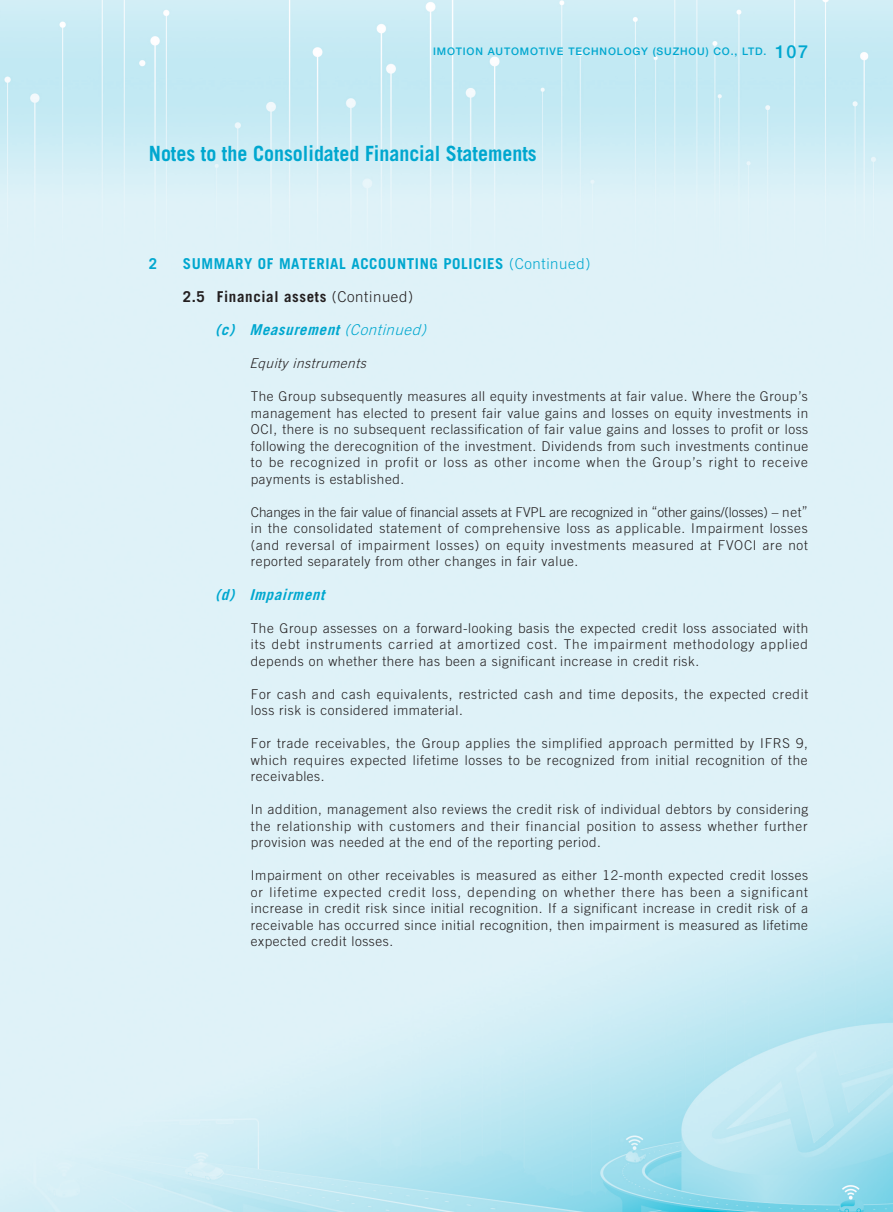
<style>
.page{position:relative;width:893px;height:1212px;background:#fff}
.page>*{position:absolute;margin:0;border:0;box-sizing:border-box;transform-origin:0 0}
.t1{font:700 21px "Trade Gothic LT Std";color:#00a7cf;scale:.95 1}
.t2{font:700 15px "Trade Gothic LT Std";letter-spacing:.04em;color:#00a7cf}
.t3{font:italic 700 15px "Trade Gothic LT Std";color:#00a7cf}
.t4{font:700 15px "Trade Gothic LT Std";letter-spacing:.04em;color:#231f20}
.t5{font:300 13.5px/16.5px "Trade Gothic LT Std";letter-spacing:.04em;color:#231f20;text-align:justify}
.t6{font:italic 300 13.5px "Trade Gothic LT Std";color:#231f20}
.t7{font:500 10.5px "Helvetica Neue LT Std";letter-spacing:.08em;color:#00a7cf}
.s1{font-size:18px}
.s2{font-weight:300}
</style>
<div class="page">
<img style="left:0;top:0;width:893px;height:1212px">
<p class="t7" style="left:433px;top:45px;width:376px">IMOTION AUTOMOTIVE TECHNOLOGY (SUZHOU) CO., LTD. <span class="s1">107</span></p>
<h1 class="t1" style="left:149px;top:141px;width:410px">Notes to the Consolidated Financial Statements</h1>
<p class="t2" style="left:149px;top:254px;width:10px">2</p>
<p class="t2" style="left:183px;top:254px;width:409px">SUMMARY OF MATERIAL ACCOUNTING POLICIES <span class="s2">(Continued)</span></p>
<p class="t4" style="left:183px;top:287px;width:232px">2.5 Financial assets <span class="s2">(Continued)</span></p>
<p class="t3" style="left:215px;top:321px;width:216px">(c) Measurement<span class="s2">(Continued)</span></p>
<p class="t6" style="left:249px;top:356px;width:122px">Equityinstruments</p>
<p class="t5" style="left:251px;top:388px;width:559px">The Group subsequently measures all equity investments at fair value. Where the Group’s management has elected to present fair value gains and losses on equity investments in OCI, there is no subsequent reclassification of fair value gains and losses to profit or loss following the derecognition of the investment. Dividends from such investments continue to be recognized in profit or loss as other income when the Group’s right to receive payments is established.</p>
<p class="t5" style="left:251px;top:504px;width:559px">Changes in the fair value of financial assets at FVPL are recognized in “other gains/(losses) – net” in the consolidated statement of comprehensive loss as applicable. Impairment losses (and reversal of impairment losses) on equity investments measured at FVOCI are not reported separately from other changes in fair value.</p>
<p class="t3" style="left:215px;top:585px;width:115px">(d) Impairment</p>
<p class="t5" style="left:251px;top:619px;width:559px">The Group assesses on a forward-looking basis the expected credit loss associated with its debt instruments carried at amortized cost. The impairment methodology applied depends on whether there has been a significant increase in credit risk.</p>
<p class="t5" style="left:251px;top:685px;width:559px">For cash and cash equivalents, restricted cash and time deposits, the expected credit loss risk is considered immaterial.</p>
<p class="t5" style="left:251px;top:735px;width:559px">For trade receivables, the Group applies the simplified approach permitted by IFRS 9, which requires expected lifetime losses to be recognized from initial recognition of the receivables.</p>
<p class="t5" style="left:251px;top:801px;width:559px">In addition, management also reviews the credit risk of individual debtors by considering the relationship with customers and their financial position to assess whether further provision was needed at the end of the reporting period.</p>
<p class="t5" style="left:251px;top:867px;width:559px">Impairment on other receivables is measured as either 12-month expected credit losses or lifetime expected credit loss, depending on whether there has been a significant increase in credit risk since initial recognition. If a significant increase in credit risk of a receivable has occurred since initial recognition, then impairment is measured as lifetime expected credit losses.</p>
</div>
